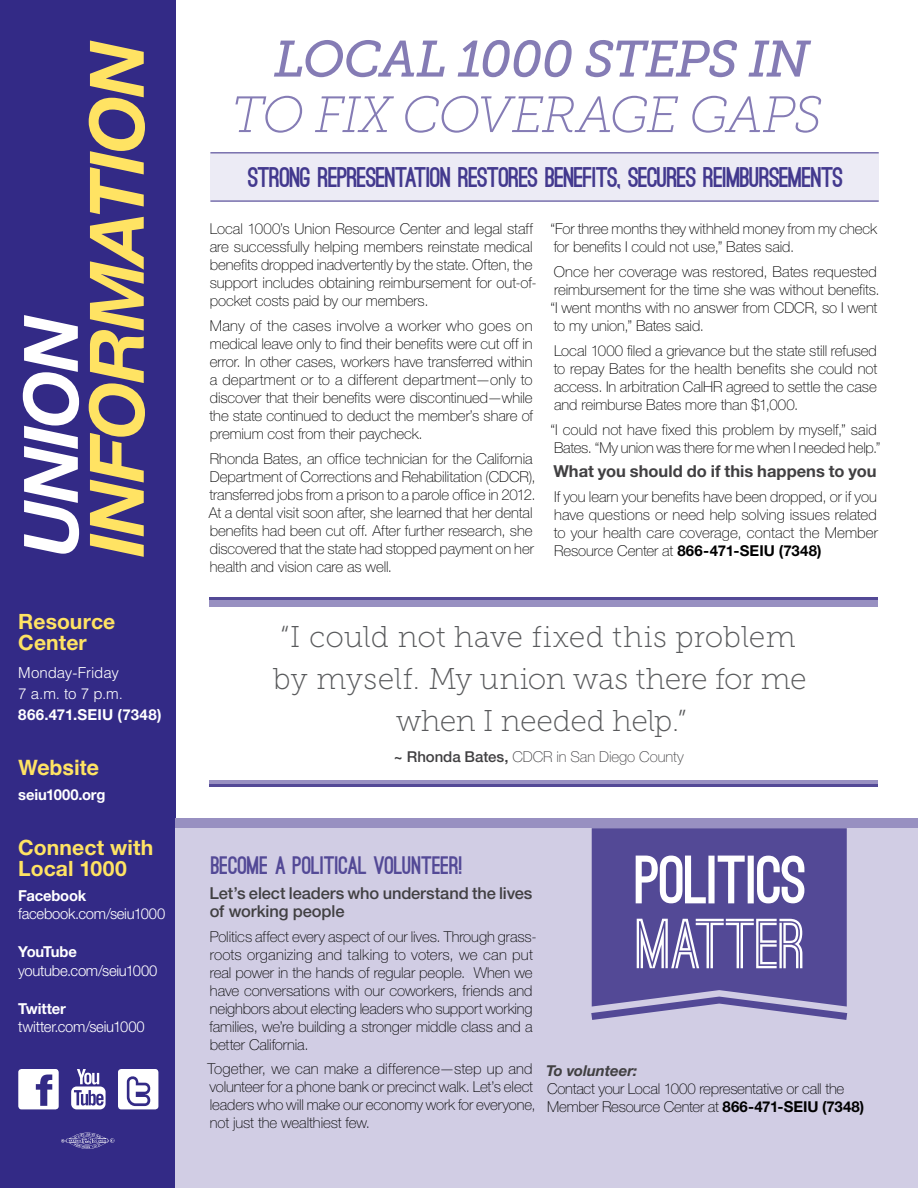
<style>
.page{position:relative;width:918px;height:1188px;background:#fff}
.page>*{position:absolute;margin:0;border:0;box-sizing:border-box;transform-origin:0 0}
.t1{font:700 67.2px "Ostrich Sans";letter-spacing:-.025em;color:#fff}
.t2{font:900 64.8px "Ostrich Sans";letter-spacing:-.025em;color:#fff}
.t3{font:italic 51px "Museo Slab 100";letter-spacing:-.03em;color:#857cb5}
.t4{font:italic 51px "Museo Slab 500";letter-spacing:-.025em;color:#857cb5}
.t5{font:30px/42px "Museo Slab 100";color:#58595b;text-align:center}
.t6{font:900 27px "Ostrich Sans";letter-spacing:-.04em;color:#43398e}
.t7{font:900 24px "Ostrich Sans";letter-spacing:-.015em;color:#534996}
.t8{font:700 21.15px/21.1px "Helvetica Neue LT Std";letter-spacing:.005em;color:#ffe363}
.t9{font:700 21.15px "Helvetica";letter-spacing:-.005em;color:#ffe363}
.t10{font:500 16.5px/18px "Helvetica Neue LT Std";letter-spacing:-.01em;color:#414042}
.t11{font:700 16.5px "Helvetica Neue LT Std";color:#414042}
.t12{font:300 15.15px "Helvetica Neue LT Std";letter-spacing:-.02em;color:#fff}
.t13{font:700 15.15px "Helvetica Neue LT Std";letter-spacing:-.01em;color:#fff}
.t14{font:300 15.15px/21.1px "Helvetica";letter-spacing:-.01em;color:#fff}
.t15{font:700 15.15px "Helvetica Neue LT Std";letter-spacing:.02em;color:#fff}
.t16{font:700 15.15px "Helvetica Neue LT Std";letter-spacing:-.05em;color:#fff}
.t17{font:100 15px/18px "Helvetica Neue LT Std";letter-spacing:-.005em;color:#000}
.t18{font:100 15px "Helvetica Neue LT Std";letter-spacing:-.005em;color:#414042}
.t19{font:italic 700 15px "Helvetica Neue LT Std";letter-spacing:-.01em;color:#414042}
.s1{font-weight:700}
.s2{font-weight:500}
</style>
<div class="page">
<div style="left:0;top:0;width:176px;height:1188px;background:#332a86"></div>
<svg style="left:89px;top:40px;width:56px;height:517px"></svg>
<svg style="left:23px;top:315px;width:56px;height:239px"></svg>
<div style="left:118px;top:1069px;width:40px;height:40px;background:#fff;border-radius:3px"></div>
<svg style="left:127px;top:1076px;width:24px;height:30px"></svg>
<div style="left:71px;top:1086px;width:35px;height:23px;background:#fff;border-radius:6px"></div>
<svg style="left:77px;top:1069px;width:22px;height:15px"></svg>
<svg style="left:74px;top:1090px;width:30px;height:16px"></svg>
<svg style="left:18px;top:1069px;width:41px;height:40px;background:#d6d4e7"></svg>
<svg style="left:61px;top:1133px;width:53px;height:16px"></svg>
<div style="left:210px;top:152px;width:669px;height:50px;background:#ecebf5"></div>
<hr style="left:210px;top:200px;width:669px;height:2px;background:#534996">
<hr style="left:210px;top:152px;width:669px;height:1px;background:#534996">
<div style="left:176px;top:819px;width:742px;height:9px;background:#9890c1"></div>
<div style="left:176px;top:828px;width:742px;height:360px;background:#d1cde4"></div>
<div style="left:209px;top:780px;width:669px;height:6px;background:#9890c1"></div>
<svg style="left:209px;top:599px;width:669px;height:7px;background:#8e85ba"></svg>
<hr style="left:209px;top:597px;width:669px;height:2px;background:#534996">
<hr style="left:209px;top:784px;width:669px;height:2px;background:#534996">
<div style="left:592px;top:828px;width:255px;height:165px;background:#534996"></div>
<svg style="left:591px;top:993px;width:257px;height:27px"></svg>
<h3 class="t8" style="left:18px;top:610px;width:99px">Resource<br>Center</h3>
<p class="t14" style="left:18px;top:661px;width:106px">Monday-Friday<br>7 a.m. to 7 p.m.</p>
<p class="t15" style="left:18px;top:705px;width:145px">866.471.SEIU (7348)</p>
<h3 class="t9" style="left:18px;top:750px;width:82px">Website</h3>
<p class="t13" style="left:18px;top:785px;width:89px">seiu1000.org</p>
<h3 class="t8" style="left:18px;top:836px;width:137px">Connect with<br>Local 1000</h3>
<p class="t13" style="left:18px;top:886px;width:70px">Facebook</p>
<p class="t12" style="left:18px;top:904px;width:149px">facebook.com/seiu1000</p>
<p class="t16" style="left:18px;top:943px;width:60px">YouTube</p>
<p class="t12" style="left:18px;top:961px;width:141px">youtube.com/seiu1000</p>
<p class="t13" style="left:18px;top:999px;width:49px">Twitter</p>
<p class="t12" style="left:18px;top:1018px;width:128px">twitter.com/seiu1000</p>
<h3 class="t4" style="left:274px;top:31px;width:537px">LOCAL 1000 STEPS IN</h3>
<h3 class="t3" style="left:231px;top:87px;width:592px">TO FIX COVERAGE GAPS</h3>
<h3 class="t6" style="left:248px;top:167px;width:597px">STRONG REPRESENTATION RESTORES BENEFITS, SECURES REIMBURSEMENTS</h3>
<p class="t17" style="left:210px;top:220px;width:328px">Local 1000’s Union Resource Center and legal staff are successfully helping members reinstate medical benefits dropped inadvertently by the state. Often, the support includes obtaining reimbursement for out-of&shy;pocket costs paid by our members.</p>
<p class="t17" style="left:210px;top:317px;width:325px;text-align:justify">Many of the cases involve a worker who goes on medical leave only to find their benefits were cut off in error. In other cases, workers have transferred within a department or to a different department—only to discover that their benefits were discontinued—while the state continued to deduct the member’s share of premium cost from their paycheck.</p>
<p class="t17" style="left:209px;top:449px;width:328px">Rhonda Bates, an office technician for the California Department of Corrections and Rehabilitation (CDCR), transferred jobs from a prison to a parole office in 2012.<br>At a dental visit soon after, she learned that her dental benefits had been cut off. After further research, she discovered that the state had stopped payment on her health and vision care as well.</p>
<p class="t17" style="left:550px;top:220px;width:328px">“For three months they withheld money from my check for benefits I could not use,” Bates said.</p>
<p class="t17" style="left:550px;top:263px;width:331px">Once her coverage was restored, Bates requested reimbursement for the time she was without benefits. “I went months with no answer from CDCR, so I went to my union,” Bates said.</p>
<p class="t17" style="left:554px;top:341px;width:325px;text-align:justify">Local 1000 filed a grievance but the state still refused to repay Bates for the health benefits she could not access. In arbitration CalHR agreed to settle the case and reimburse Bates more than $1,000.</p>
<p class="t17" style="left:550px;top:420px;width:332px">“I could not have fixed this problem by myself,” said<br>Bates. “My union was there for me when I needed help.”</p>
<p class="t11" style="left:553px;top:461px;width:325px">What you should do if this happens to you</p>
<p class="t17" style="left:554px;top:488px;width:326px;text-align:justify">If you learn your benefits have been dropped, or if you have questions or need help solving issues related to your health care coverage, contact the Member Resource Center at <span class="s1">866-471-SEIU (7348)</span></p>
<h3 class="t5" style="left:273px;top:616px;width:535px">“I could not have fixed this problem by myself. My union was there for me when I needed help.”</h3>
<p class="t18" style="left:394px;top:748px;width:292px"><span class="s2">~ Rhonda Bates,</span> CDCR in San Diego County</p>
<h2 class="t2" style="left:636px;top:856px;width:173px">POLITICS</h2>
<h1 class="t1" style="left:637px;top:919px;width:172px">MATTER</h1>
<h3 class="t7" style="left:211px;top:856px;width:253px">BECOME A POLITICAL VOLUNTEER!</h3>
<p class="t10" style="left:210px;top:884px;width:324px">Let’s elect leaders who understand the lives of working people</p>
<p class="t17" style="left:210px;top:927px;width:329px">Politics affect every aspect of our lives. Through grass&shy;roots organizing and talking to voters, we can put real power in the hands of regular people. When we have conversations with our coworkers, friends and neighbors about electing leaders who support working families, we’re building a stronger middle class and a better California.</p>
<p class="t17" style="left:208px;top:1060px;width:330px">Together, we can make a difference—step up and volunteer for a phone bank or precinct walk. Let’s elect leaders who will make our economy work for everyone, not just the wealthiest few.</p>
<p class="t19" style="left:546px;top:1061px;width:93px">To volunteer:</p>
<p class="t17" style="left:547px;top:1079px;width:319px">Contact your Local 1000 representative or call the<br>Member Resource Center at <span class="s1">866-471-SEIU (7348)</span></p>
</div>
